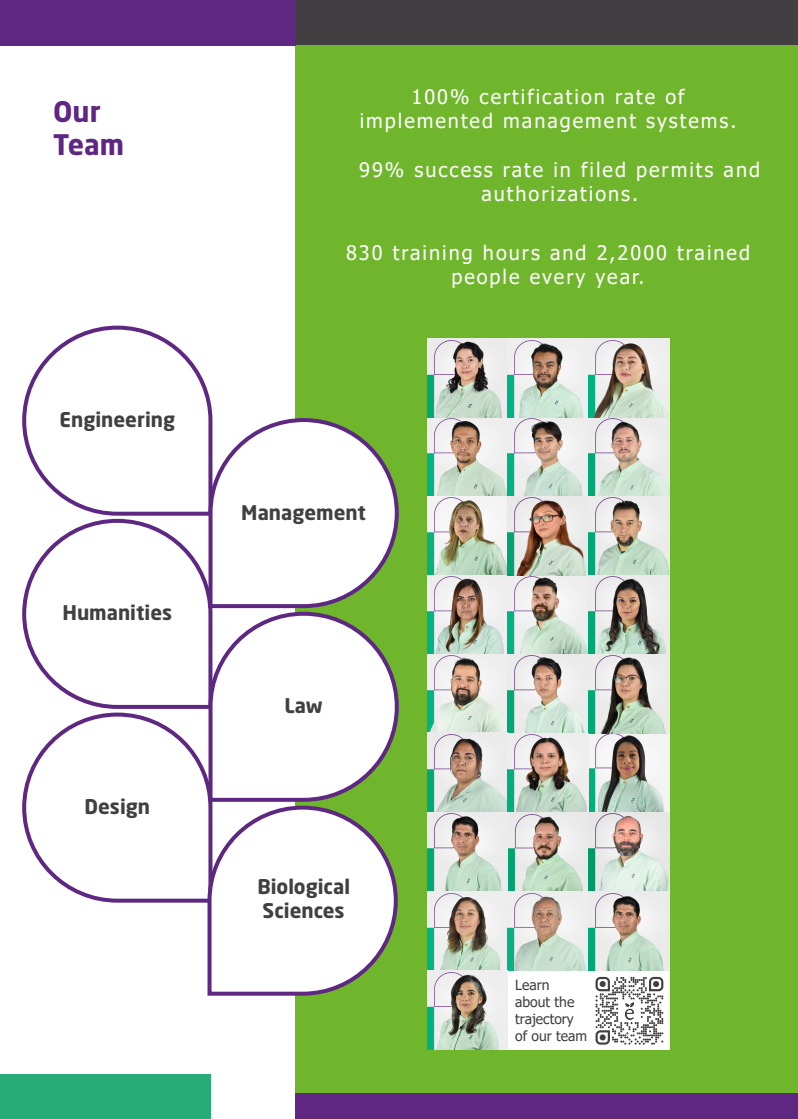
<style>
.page{position:relative;width:798px;height:1119px;background:#fff}
.page>*{position:absolute;margin:0;border:0;box-sizing:border-box;transform-origin:0 0}
.t1{font:700 28px/33.6px "Neo Sans Pro";color:#5f2682}
.t2{font:20px/24px "Tahoma";letter-spacing:.1em;color:#fff;text-align:center}
.t3{font:700 20px/24px "Neo Sans Pro";color:#413f41}
.t4{font:14px/16.8px "Tahoma";color:#413f40}
</style>
<div class="page">
<div style="left:295px;top:0;width:502px;height:1094px;background:#70b62c"></div>
<img style="left:427px;top:339px;width:80px;height:711px">
<img style="left:507px;top:339px;width:81px;height:632px">
<img style="left:588px;top:339px;width:81px;height:632px">
<div style="left:295px;top:0;width:502px;height:45px;background:#413f41"></div>
<div style="left:295px;top:1094px;width:502px;height:25px;background:#5f2682"></div>
<svg style="left:207px;top:883px;width:191px;height:113px"></svg>
<svg style="left:24px;top:328px;width:372px;height:666px"></svg>
<svg style="left:206px;top:416px;width:193px;height:194px"></svg>
<div style="left:0;top:0;width:295px;height:46px;background:#5f2682"></div>
<div style="left:0;top:1073px;width:210px;height:45px;background:#27ac77"></div>
<div style="left:507px;top:971px;width:162px;height:79px;background:#fff"></div>
<svg style="left:595px;top:977px;width:68px;height:68px"></svg>
<h1 class="t1" style="left:53px;top:94px;width:72px">Our<br>Team</h1>
<p class="t3" style="left:59px;top:407px;width:117px">Engineering</p>
<p class="t3" style="left:62px;top:600px;width:111px">Humanities</p>
<p class="t3" style="left:84px;top:794px;width:67px">Design</p>
<p class="t2" style="left:359px;top:86px;width:378px">100% certification rate of implemented management systems.</p>
<p class="t2" style="left:359px;top:158px;width:402px">99% success rate in filed permits and authorizations.</p>
<p class="t2" style="left:346px;top:242px;width:405px">830 training hours and 2,2000 trained people every year.</p>
<p class="t3" style="left:241px;top:500px;width:126px">Management</p>
<p class="t3" style="left:284px;top:693px;width:40px">Law</p>
<p class="t3" style="left:257px;top:874px;width:94px">Biological<br>Sciences</p>
<p class="t4" style="left:515px;top:977px;width:73px">Learn about the trajectory of our team</p>
</div>
